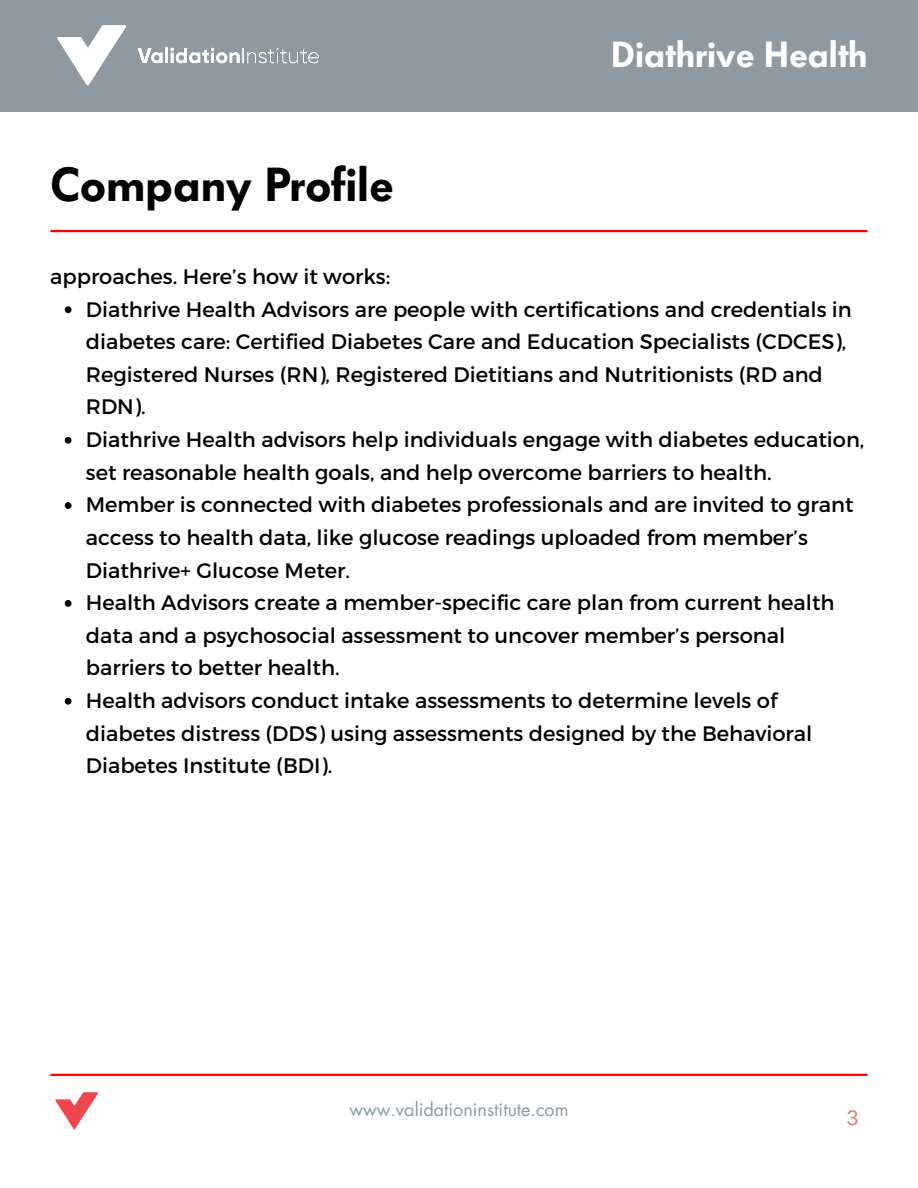
<style>
.page{position:relative;width:918px;height:1188px;background:#fff}
.page>*{position:absolute;margin:0;border:0;box-sizing:border-box;transform-origin:0 0}
.t1{font:600 47.25px "Futura BQ";color:#000}
.t2{font:600 36px "Futura BQ";color:#fff}
.t3{font:21px/32.7px "Montserrat";color:#000}
.t4{font:21px "Arimo";color:#d97f76}
.t5{font:18px "Futura LT";color:#8e99a2}
</style>
<div class="page">
<div style="left:0;top:0;width:918px;height:112px;background:#8e99a2"></div>
<img style="left:57px;top:25px;width:262px;height:61px">
<hr style="left:51px;top:1074px;width:816px;height:2px;background:#f00">
<img style="left:55px;top:1092px;width:44px;height:38px">
<hr style="left:51px;top:230px;width:816px;height:2px;background:#f00">
<svg style="left:65px;top:306px;width:7px;height:7px"></svg>
<svg style="left:65px;top:437px;width:7px;height:7px"></svg>
<svg style="left:65px;top:502px;width:7px;height:7px"></svg>
<svg style="left:65px;top:600px;width:7px;height:7px"></svg>
<svg style="left:65px;top:698px;width:7px;height:7px"></svg>
<h3 class="t1" style="left:50px;top:157px;width:345px">Company Profile</h3>
<p class="t2" style="left:611px;top:33px;width:258px">Diathrive Health</p>
<h2 class="t3" style="left:50px;top:259px;width:342px">approaches. Here’s how it works:</h2>
<h1 class="t3" style="left:86px;top:292px;width:768px">Diathrive Health Advisors are people with certifications and credentials in diabetes care: Certified Diabetes Care and Education Specialists (CDCES), Registered Nurses (RN), Registered Dietitians and Nutritionists (RD and RDN).</h1>
<h3 class="t3" style="left:86px;top:422px;width:780px">Diathrive Health advisors help individuals engage with diabetes education, set reasonable health goals, and help overcome barriers to health.</h3>
<h3 class="t3" style="left:86px;top:487px;width:769px">Member is connected with diabetes professionals and are invited to grant access to health data, like glucose readings uploaded from member’s<br>Diathrive+ Glucose Meter.</h3>
<h3 class="t3" style="left:86px;top:585px;width:750px">Health Advisors create a member-specific care plan from current health data and a psychosocial assessment to uncover member’s personal barriers to better health.</h3>
<h3 class="t3" style="left:86px;top:683px;width:728px">Health advisors conduct intake assessments to determine levels of diabetes distress (DDS) using assessments designed by the Behavioral<br>Diabetes Institute (BDI).</h3>
<h3 class="t5" style="left:349px;top:1098px;width:221px">www.validationinstitute.com</h3>
<p class="t4" style="left:847px;top:1106px;width:13px">3</p>
</div>
